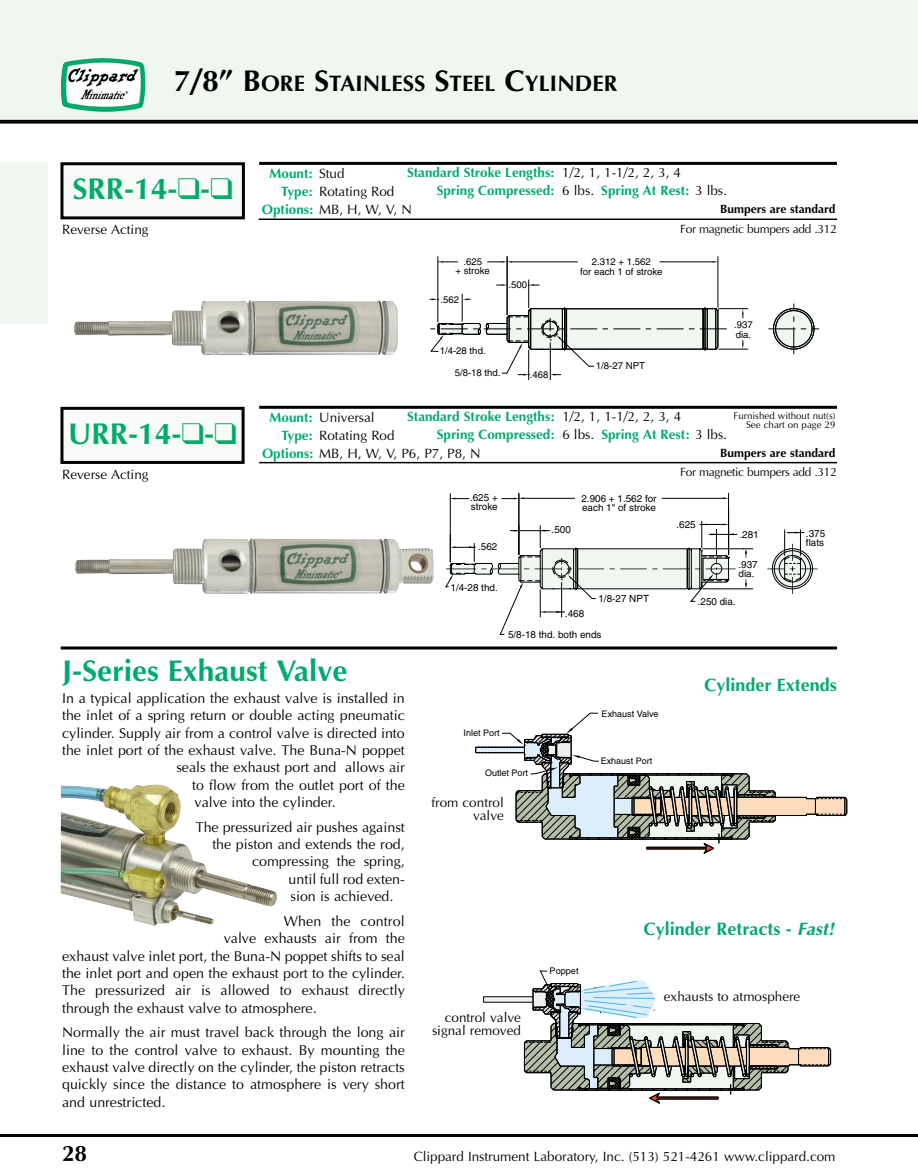
<style>
.page{position:relative;width:918px;height:1173px;background:#fff}
.page>*{position:absolute;margin:0;border:0;box-sizing:border-box;transform-origin:0 0}
.t1{font:700 30px "Optima";color:#00aa6c}
.t2{font:700 22.5px "Optima";color:#000}
.t3{font:700 18px "Optima";color:#00aa6c}
.t4{font:14.25px/17.4px "Optima";color:#000;text-align:justify}
.t5{font:13.5px/13.5px "Optima";color:#000;text-align:right}
.t6{font:700 13.5px/18px "Optima";color:#00aa6c}
.t7{font:12px "Optima";letter-spacing:-.03em;color:#000}
.t8{font:700 12px "Optima";color:#000}
.t9{font:9.9px/9px "Helvetica";color:#000}
.t10{font:9.75px/9px "Optima";color:#000;text-align:right}
.t11{font:9.6px/9.6px "Helvetica";color:#000;text-align:center}
.t12{font:9.15px "Helvetica";color:#000}
.t13{font:9px "Helvetica";color:#000}
.s1{font-size:30px}
.s2{font-weight:400;color:#000}
.s3{font-weight:700;color:#00aa6c}
.s4{font-style:italic}
</style>
<div class="page">
<div style="left:0;top:0;width:918px;height:121px;background:#f0f7f1"></div>
<svg style="left:0;top:120px;width:918px;height:4px;background:#1a1a1a"></svg>
<img style="left:61px;top:58px;width:84px;height:54px">
<hr style="left:0;top:1134px;width:918px;height:3px;background:#000">
<div style="left:0;top:162px;width:47px;height:162px;background:#f0f7f1"></div>
<div style="left:62px;top:164px;width:181px;height:54px;background:#f8fbf8"></div>
<div style="left:60px;top:162px;width:185px;height:57px;border:3px solid #000"></div>
<hr style="left:259px;top:162px;width:578px;height:3px;background:#000">
<hr style="left:718px;top:256px;width:1px;height:52px;background:#000">
<hr style="left:660px;top:262px;width:52px;height:1px;background:#000">
<hr style="left:512px;top:262px;width:66px;height:1px;background:#000">
<svg style="left:712px;top:261px;width:6px;height:2px"></svg>
<hr style="left:507px;top:256px;width:1px;height:59px;background:#000">
<hr style="left:438px;top:256px;width:1px;height:66px;background:#000">
<svg style="left:487px;top:261px;width:25px;height:2px"></svg>
<svg style="left:438px;top:261px;width:20px;height:2px"></svg>
<svg style="left:430px;top:280px;width:389px;height:100px"></svg>
<hr style="left:259px;top:219px;width:578px;height:1px;background:#000">
<div style="left:62px;top:408px;width:181px;height:54px;background:#f8fbf8"></div>
<div style="left:60px;top:407px;width:185px;height:57px;border:3px solid #000"></div>
<hr style="left:259px;top:406px;width:578px;height:3px;background:#000">
<hr style="left:450px;top:493px;width:1px;height:69px;background:#000">
<svg style="left:450px;top:498px;width:19px;height:1px"></svg>
<hr style="left:728px;top:493px;width:1px;height:62px;background:#000">
<hr style="left:519px;top:493px;width:1px;height:62px;background:#000">
<hr style="left:662px;top:498px;width:61px;height:1px;background:#000">
<hr style="left:524px;top:498px;width:51px;height:1px;background:#000">
<svg style="left:501px;top:497px;width:23px;height:2px"></svg>
<svg style="left:445px;top:521px;width:373px;height:114px"></svg>
<hr style="left:259px;top:462px;width:578px;height:1px;background:#000">
<svg style="left:61px;top:646px;width:776px;height:4px;background:#3f3f3f"></svg>
<img style="left:74px;top:300px;width:324px;height:55px">
<img style="left:75px;top:538px;width:359px;height:56px">
<svg style="left:475px;top:713px;width:373px;height:141px"></svg>
<svg style="left:483px;top:970px;width:348px;height:134px"></svg>
<img style="left:60px;top:784px;width:217px;height:142px">
<h2 class="t2" style="left:174px;top:74px;width:445px"><span class="s1">7/8” B</span>ORE <span class="s1">S</span>TAINLESS <span class="s1">S</span>TEEL <span class="s1">C</span>YLINDER</h2>
<h1 class="t1" style="left:72px;top:177px;width:162px">SRR-14-❑-❑</h1>
<p class="t5" style="left:62px;top:224px;width:88px">Reverse Acting</p>
<h1 class="t1" style="left:68px;top:421px;width:170px">URR-14-❑-❑</h1>
<p class="t5" style="left:62px;top:469px;width:88px">Reverse Acting</p>
<p class="t6" style="left:437px;top:165px;width:292px;text-indent:-30px">Standard Stroke Lengths: <span class="s2">1/2, 1, 1-1/2, 2, 3, 4<br></span>Spring Compressed: <span class="s2">6 lbs.</span> Spring At Rest: <span class="s2">3 lbs.</span></p>
<p class="t6" style="left:270px;top:165px;width:77px">Mount: <span class="s2">Stud</span></p>
<p class="t5" style="left:281px;top:186px;width:115px"><span class="s3">Type:</span> Rotating Rod</p>
<p class="t5" style="left:262px;top:204px;width:151px"><span class="s3">Options:</span> MB, H, W, V, N</p>
<p class="t8" style="left:720px;top:204px;width:117px">Bumpers are standard</p>
<p class="t11" style="left:456px;top:257px;width:36px">.625<br>+ stroke</p>
<p class="t11" style="left:580px;top:258px;width:84px">2.312 + 1.562<br>for each 1 of stroke</p>
<p class="t11" style="left:441px;top:295px;width:20px">.562</p>
<p class="t11" style="left:508px;top:281px;width:20px">.500</p>
<p class="t11" style="left:440px;top:347px;width:47px">1/4-28 thd.</p>
<p class="t11" style="left:455px;top:369px;width:47px">5/8-18 thd.</p>
<p class="t11" style="left:530px;top:370px;width:20px">.468</p>
<p class="t11" style="left:596px;top:362px;width:51px">1/8-27 NPT</p>
<p class="t7" style="left:680px;top:224px;width:158px">For magnetic bumpers add .312</p>
<p class="t11" style="left:734px;top:321px;width:20px;text-align:left">.937 dia.</p>
<p class="t6" style="left:437px;top:409px;width:292px;text-indent:-30px">Standard Stroke Lengths: <span class="s2">1/2, 1, 1-1/2, 2, 3, 4<br></span>Spring Compressed: <span class="s2">6 lbs.</span> Spring At Rest: <span class="s2">3 lbs.</span></p>
<p class="t5" style="left:270px;top:412px;width:107px"><span class="s3">Mount:</span> Universal</p>
<p class="t5" style="left:281px;top:430px;width:115px"><span class="s3">Type:</span> Rotating Rod</p>
<p class="t5" style="left:262px;top:448px;width:220px"><span class="s3">Options:</span> MB, H, W, V, P6, P7, P8, N</p>
<p class="t10" style="left:734px;top:412px;width:103px">Furnished without nut(s)<br>See chart on page 29</p>
<p class="t8" style="left:720px;top:448px;width:117px">Bumpers are standard</p>
<p class="t9" style="left:470px;top:494px;width:29px">.625 + stroke</p>
<p class="t9" style="left:478px;top:543px;width:21px">.562</p>
<p class="t9" style="left:552px;top:526px;width:21px">.500</p>
<p class="t9" style="left:581px;top:495px;width:77px">2.906 + 1.562 for each 1" of stroke</p>
<p class="t9" style="left:451px;top:584px;width:49px">1/4-28 thd.</p>
<p class="t9" style="left:565px;top:610px;width:21px">.468</p>
<p class="t9" style="left:598px;top:595px;width:52px">1/8-27 NPT</p>
<p class="t9" style="left:508px;top:631px;width:95px">5/8-18 thd. both ends</p>
<p class="t7" style="left:680px;top:467px;width:158px">For magnetic bumpers add .312</p>
<p class="t9" style="left:676px;top:521px;width:21px">.625</p>
<p class="t9" style="left:739px;top:531px;width:21px">.281</p>
<p class="t9" style="left:739px;top:561px;width:21px">.937 dia.</p>
<p class="t9" style="left:698px;top:598px;width:39px">.250 dia.</p>
<p class="t9" style="left:806px;top:530px;width:21px">.375 flats</p>
<h1 class="t1" style="left:62px;top:659px;width:287px">J-Series Exhaust Valve</h1>
<p class="t4" style="left:62px;top:691px;width:344px">In a typical application the exhaust valve is installed in</p>
<p class="t4" style="left:62px;top:708px;width:344px">the inlet of a spring return or double acting pneumatic</p>
<p class="t4" style="left:62px;top:725px;width:344px">cylinder. Supply air from a control valve is directed into</p>
<p class="t4" style="left:62px;top:743px;width:344px">the inlet port of the exhaust valve. The Buna-N poppet</p>
<p class="t4" style="left:176px;top:760px;width:230px">seals the exhaust port and allows air</p>
<p class="t4" style="left:192px;top:777px;width:214px">to flow from the outlet port of the</p>
<p class="t4" style="left:195px;top:795px;width:143px">valve into the cylinder.</p>
<p class="t4" style="left:196px;top:820px;width:211px">The pressurized air pushes against</p>
<p class="t4" style="left:212px;top:837px;width:194px">the piston and extends the rod,</p>
<p class="t4" style="left:252px;top:854px;width:154px">compressing the spring,</p>
<p class="t4" style="left:289px;top:872px;width:118px">until full rod exten-</p>
<p class="t4" style="left:291px;top:889px;width:104px">sion is achieved.</p>
<p class="t4" style="left:284px;top:914px;width:122px">When the control</p>
<p class="t4" style="left:224px;top:931px;width:183px">valve exhausts air from the</p>
<p class="t4" style="left:62px;top:948px;width:344px">exhaust valve inlet port, the Buna-N poppet shifts to seal</p>
<p class="t4" style="left:62px;top:966px;width:344px">the inlet port and open the exhaust port to the cylinder.</p>
<p class="t4" style="left:62px;top:983px;width:344px">The pressurized air is allowed to exhaust directly</p>
<p class="t4" style="left:62px;top:1000px;width:256px">through the exhaust valve to atmosphere.</p>
<p class="t4" style="left:62px;top:1025px;width:344px">Normally the air must travel back through the long air line to the control valve to exhaust. By mounting the exhaust valve directly on the cylinder, the piston retracts quickly since the distance to atmosphere is very short and unrestricted.</p>
<p class="t13" style="left:464px;top:730px;width:38px">Inlet Port</p>
<p class="t13" style="left:485px;top:770px;width:45px">Outlet Port</p>
<p class="t5" style="left:431px;top:797px;width:74px">from control valve</p>
<p class="t13" style="left:602px;top:711px;width:58px">Exhaust Valve</p>
<p class="t13" style="left:601px;top:758px;width:53px">Exhaust Port</p>
<p class="t3" style="left:704px;top:678px;width:134px">Cylinder Extends</p>
<p class="t5" style="left:432px;top:1012px;width:90px">control valve signal removed</p>
<p class="t12" style="left:550px;top:967px;width:30px">Poppet</p>
<p class="t3" style="left:644px;top:922px;width:192px">Cylinder Retracts - <span class="s4">Fast!</span></p>
<p class="t5" style="left:664px;top:991px;width:138px">exhausts to atmosphere</p>
<h2 class="t2" style="left:62px;top:1144px;width:27px">28</h2>
<p class="t5" style="left:414px;top:1151px;width:423px">Clippard Instrument Laboratory, Inc. (513) 521-4261 www.clippard.com</p>
</div>
